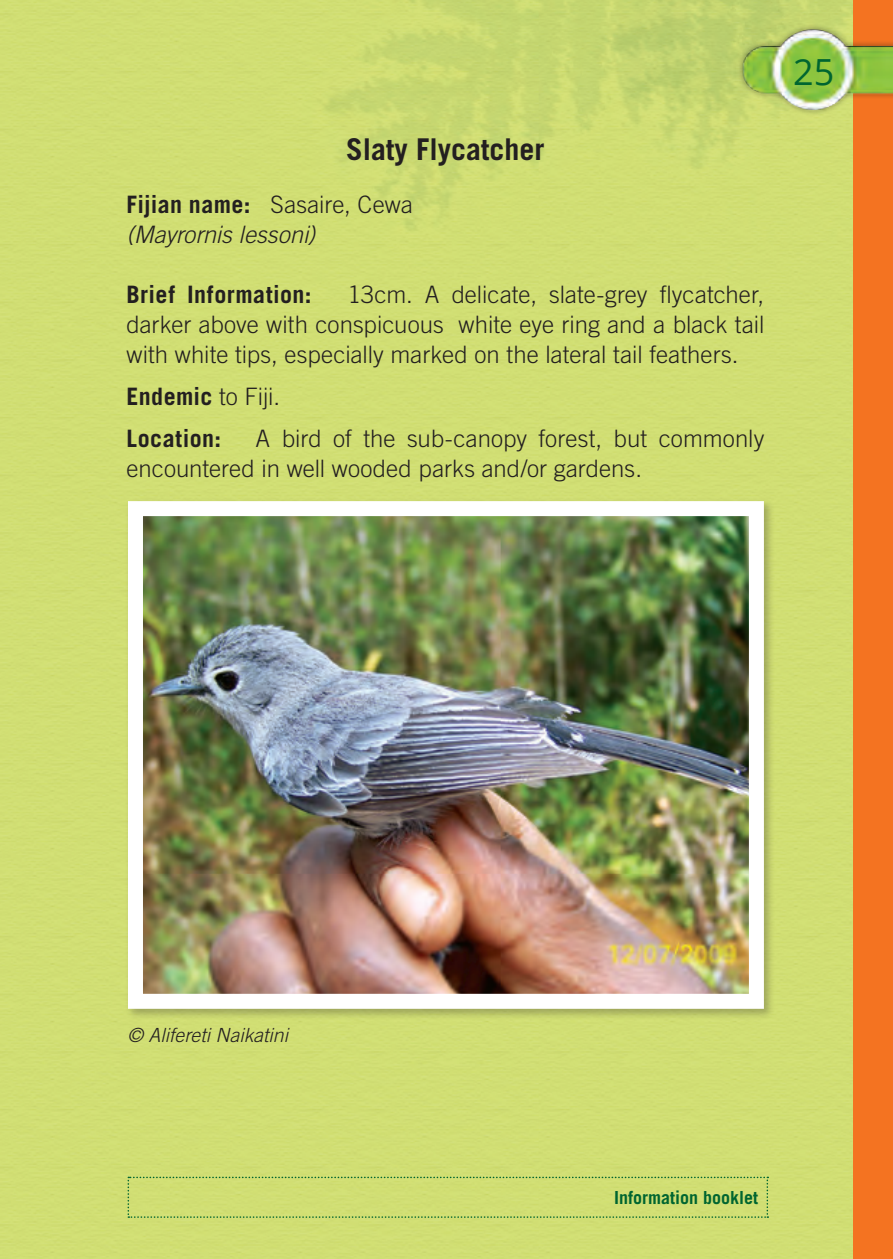
<style>
.page{position:relative;width:893px;height:1259px;background:#fff}
.page>*{position:absolute;margin:0;border:0;box-sizing:border-box;transform-origin:0 0}
.t1{font:36px "Open Sans";color:#006530}
.t2{font:700 30px "Trade Gothic LT Std";color:#231f20}
.t3{font:300 24px/30px "Trade Gothic LT Std";color:#231f20;text-align:justify}
.t4{font:italic 300 24px/30px "Trade Gothic LT Std";color:#231f20}
.t5{font:700 24px/42px "Trade Gothic LT Std";letter-spacing:.02em;color:#231f20}
.t6{font:italic 300 19.5px "Trade Gothic LT Std";color:#231f20}
.t7{font:700 18px "Trade Gothic LT Std";color:#006530}
.s1{font-weight:700;font-style:normal}
.s2{font-style:normal}
.s3{font-weight:300}
</style>
<div class="page">
<div style="left:0;top:0;width:853px;height:1259px;background:#d1de73"></div>
<div style="left:128px;top:1176px;width:640px;height:41px;background:#d1de73"></div>
<div style="left:853px;top:0;width:40px;height:1259px;background:#f47321"></div>
<div style="left:125px;top:498px;width:650px;height:522px;background:#231f20;opacity:.29"></div>
<img style="left:144px;top:517px;width:604px;height:475px">
<div style="left:128px;top:501px;width:636px;height:507px;border:15px solid #fff"></div>
<img style="left:702px;top:0;width:191px;height:154px">
<p class="t2" style="left:346px;top:131px;width:200px">Slaty Flycatcher</p>
<p class="t4" style="left:126px;top:190px;width:288px"><span class="s1">Fijian name:</span> <span class="s2">Sasaire, Cewa </span>(Mayrornis lessoni)</p>
<p class="t5" style="left:126px;top:273px;width:187px">Brief Information:</p>
<p class="t3" style="left:126px;top:279px;width:639px;text-indent:221px">13cm. A delicate, slate-grey flycatcher, darker above with conspicuous white eye ring and a black tail with white tips, especially marked on the lateral tail feathers.</p>
<p class="t5" style="left:126px;top:375px;width:155px">Endemic <span class="s3">to Fiji.<br></span>Location:</p>
<p class="t3" style="left:126px;top:423px;width:639px;text-indent:129px">A bird of the sub-canopy forest, but commonly encountered in well wooded parks and/or gardens.</p>
<h1 class="t1" style="left:793px;top:47px;width:43px">25</h1>
<p class="t6" style="left:128px;top:1024px;width:162px">© Alifereti Naikatini</p>
<p class="t7" style="left:614px;top:1186px;width:146px">Information booklet</p>
</div>
